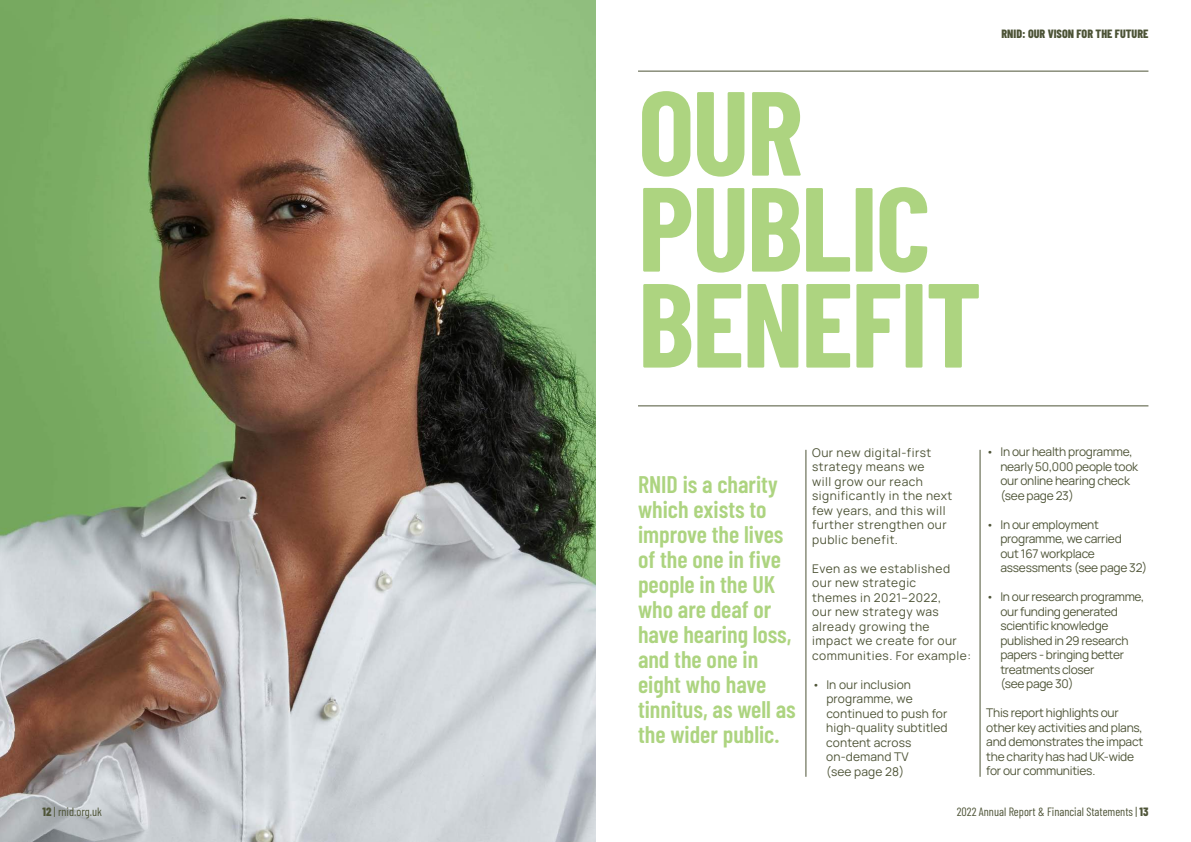
<style>
.page{position:relative;width:1191px;height:842px;background:#fff}
.page>*{position:absolute;margin:0;border:0;box-sizing:border-box;transform-origin:0 0}
.t1{font:700 119.4px/96px "Barlow Condensed";letter-spacing:-.02em;color:#add480}
.t2{font:600 24px/25px "Barlow Condensed";color:#add480}
.t3{font:12px/14.5px "Manrope";letter-spacing:-.02em;color:#4e5437}
.t4{font:12px/14.5px "Manrope";letter-spacing:.04em;color:#4e5437}
.t5{font:12px/14.5px "Manrope";letter-spacing:.01em;color:#4e5437}
.t6{font:12px "Barlow Condensed";color:#4e5437}
.t7{font:800 12px "Barlow Condensed";color:#4c5336}
.s1{font-weight:800}
</style>
<div class="page">
<img style="left:0;top:0;width:595px;height:842px">
<hr style="left:638px;top:71px;width:510px;height:1px;background:#4e5437">
<hr style="left:638px;top:406px;width:510px;height:1px;background:#4e5437">
<hr style="left:979px;top:450px;width:1px;height:327px;background:#4e5437">
<hr style="left:805px;top:450px;width:1px;height:327px;background:#4e5437">
<h1 class="t1" style="left:638px;top:78px;width:345px">OUR<br>PUBLIC<br>BENEFIT</h1>
<p class="t7" style="left:1001px;top:25px;width:148px">RNID: OUR VISON FOR THE FUTURE</p>
<h2 class="t2" style="left:638px;top:471px;width:159px">RNID is a charity which exists to improve the lives of the one in five people in the UK who are deaf or have hearing loss, and the one in eight who have tinnitus, as well as the wider public.</h2>
<p class="t4" style="left:812px;top:444px;width:142px">Our new digital-first strategy means we<br>will grow our reach significantly in the next few years, and this will further strengthen our public benefit.</p>
<p class="t4" style="left:812px;top:560px;width:160px">Even as we established our new strategic<br>themes in 2021–2022,<br>our new strategy was already growing the impact we create for our communities. For example:</p>
<p class="t5" style="left:826px;top:676px;width:123px;text-indent:-14px">• In our inclusion programme, we continued to push for high-quality subtitled content across on-demand TV<br>(see page 28)</p>
<p class="t3" style="left:1000px;top:444px;width:139px;text-indent:-14px">• In our health programme, nearly 50,000 people took our online hearing check (see page 23)</p>
<p class="t3" style="left:1000px;top:517px;width:148px;text-indent:-14px">• In our employment programme, we carried<br>out 167 workplace assessments (see page 32)</p>
<p class="t3" style="left:1000px;top:589px;width:145px;text-indent:-14px">• In our research programme, our funding generated scientific knowledge published in 29 research papers - bringing better treatments closer<br>(see page 30)</p>
<p class="t3" style="left:986px;top:705px;width:158px">This report highlights our other key activities and plans, and demonstrates the impact the charity has had UK-wide for our communities.</p>
<p class="t6" style="left:43px;top:803px;width:61px"><span class="s1">12</span> | rnid.org.uk</p>
<p class="t6" style="left:956px;top:803px;width:193px">2022 Annual Report &amp; Financial Statements | <span class="s1">13</span></p>
</div>
